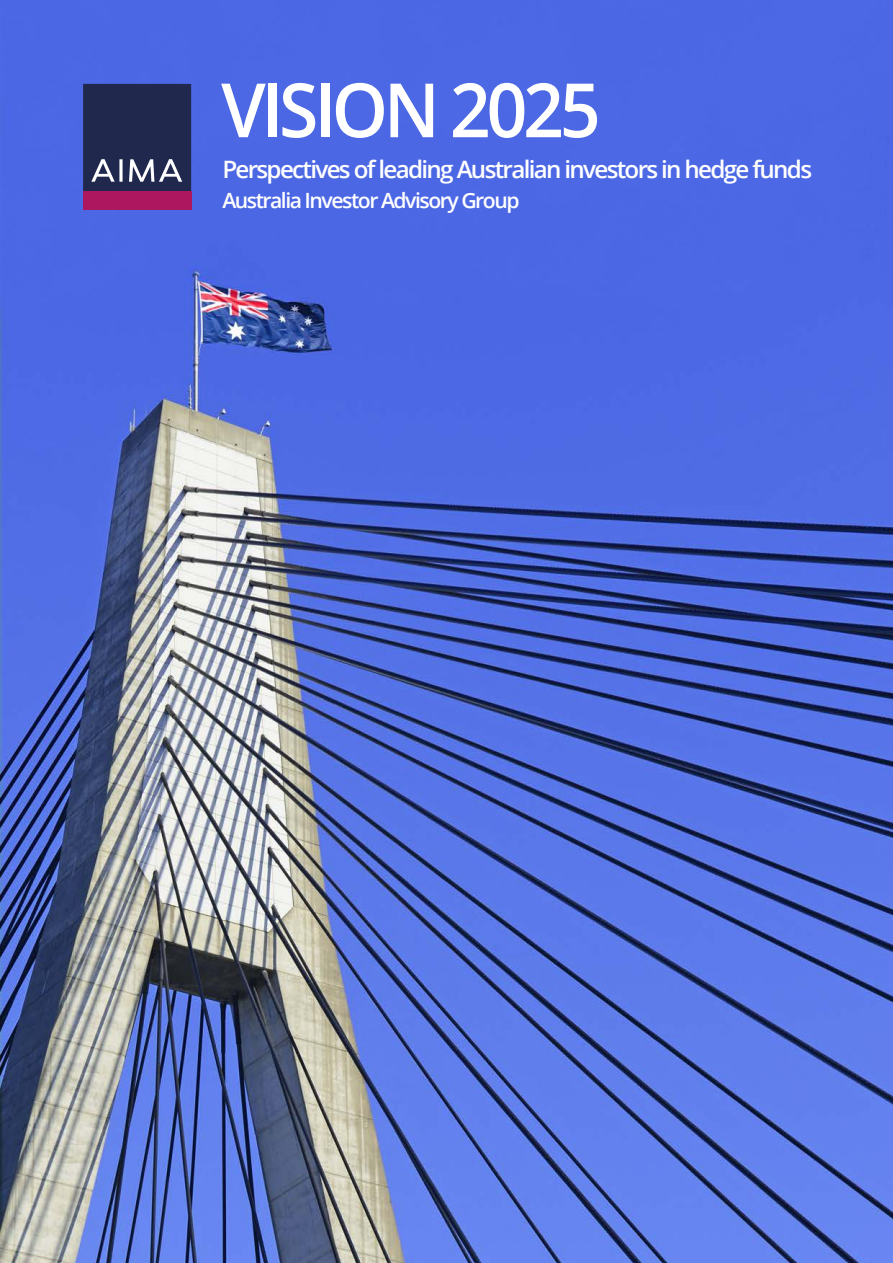
<style>
.page{position:relative;width:893px;height:1263px;background:#fff}
.page>*{position:absolute;margin:0;border:0;box-sizing:border-box;transform-origin:0 0}
.t1{font:600 75px "Open Sans";letter-spacing:-.06em;color:#fff;scale:.96 1}
.t2{font:600 24px "Open Sans";letter-spacing:-.07em;color:#fff}
.t3{font:600 21px "Open Sans";letter-spacing:-.07em;color:#fff}
</style>
<div class="page">
<img style="left:0;top:0;width:893px;height:1263px">
<svg style="left:83px;top:84px;width:108px;height:107px;background:#2e3458"></svg>
<div style="left:83px;top:191px;width:108px;height:19px;background:#ac1760"></div>
<h1 class="t1" style="left:221px;top:59px;width:397px">VISION 2025</h1>
<p class="t2" style="left:222px;top:153px;width:591px">Perspectives of leading Australian investors in hedge funds</p>
<p class="t3" style="left:222px;top:185px;width:299px">Australia Investor Advisory Group</p>
</div>
